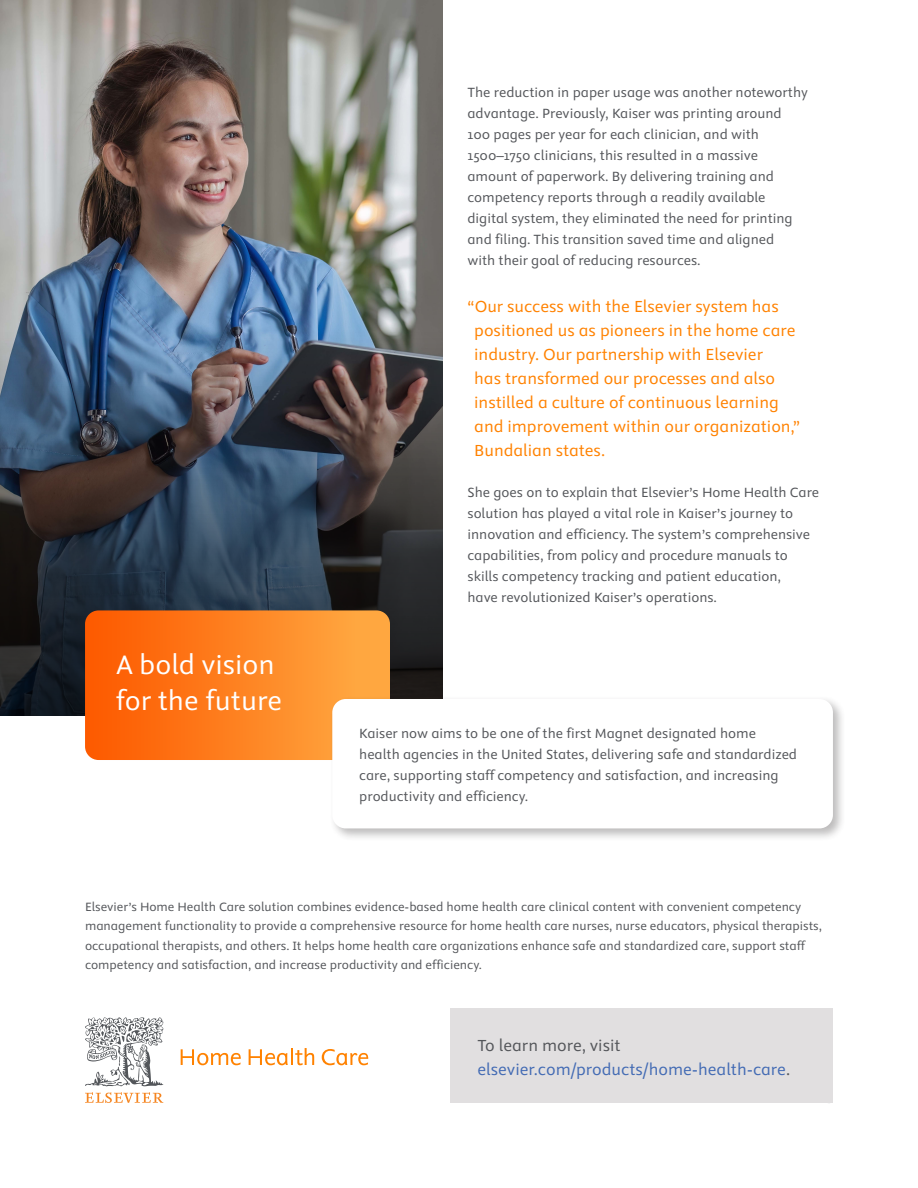
<style>
.page{position:relative;width:918px;height:1188px;background:#fff}
.page>*{position:absolute;margin:0;border:0;box-sizing:border-box;transform-origin:0 0}
.Header_1{font:30px/36px "Elsevier Sans";color:#fff}
.In-line_quote{font:18px/24px "Elsevier Sans";color:#ff8200}
.Intro_Text{font:18px/24px "Elsevier Sans";color:#436bb4}
.Body_copy{font:15px/21px "Elsevier Sans";color:#54565a}
.Body_copy-2{font:13.5px/19.5px "Elsevier Sans";color:#54565a}
.s1{color:#54565a}
</style>
<div class="page">
<svg style="left:85px;top:1092px;width:78px;height:11px"></svg>
<svg style="left:85px;top:1017px;width:78px;height:69px"></svg>
<svg style="left:181px;top:1049px;width:60px;height:16px"></svg>
<svg style="left:249px;top:1048px;width:65px;height:17px"></svg>
<svg style="left:322px;top:1049px;width:46px;height:16px"></svg>
<img style="left:0;top:0;width:442px;height:716px">
<svg style="left:85px;top:610px;width:305px;height:150px;background:#fc7e1f"></svg>
<div style="left:329px;top:696px;width:517px;height:145px;background:#231f20;opacity:.3"></div>
<div style="left:332px;top:699px;width:501px;height:129px;background:#fff;border-radius:14px"></div>
<div style="left:450px;top:1008px;width:383px;height:95px;background:#e1dfe0"></div>
<p class="Header_1" style="left:116px;top:647px;width:168px">A bold vision for the future</p>
<p class="Body_copy" style="left:468px;top:83px;width:342px">The reduction in paper usage was another noteworthy advantage. Previously, Kaiser was printing around 100 pages per year for each clinician, and with 1500–1750 clinicians, this resulted in a massive amount of paperwork. By delivering training and competency reports through a readily available digital system, they eliminated the need for printing and filing. This transition saved time and aligned<br>with their goal of reducing resources.</p>
<p class="In-line_quote" style="left:474px;top:295px;width:327px;text-indent:-7px">“Our success with the Elsevier system has positioned us as pioneers in the home care industry. Our partnership with Elsevier<br>has transformed our processes and also instilled a culture of continuous learning and improvement within our organization,” Bundalian states.</p>
<p class="Body_copy" style="left:468px;top:482px;width:353px">She goes on to explain that Elsevier’s Home Health Care solution has played a vital role in Kaiser’s journey to innovation and efficiency. The system’s comprehensive capabilities, from policy and procedure manuals to skills competency tracking and patient education,<br>have revolutionized Kaiser’s operations.</p>
<p class="Body_copy" style="left:359px;top:724px;width:439px">Kaiser now aims to be one of the first Magnet designated home health agencies in the United States, delivering safe and standardized care, supporting staff competency and satisfaction, and increasing productivity and efficiency.</p>
<p class="Body_copy-2" style="left:85px;top:897px;width:739px">Elsevier’s Home Health Care solution combines evidence-based home health care clinical content with convenient competency management functionality to provide a comprehensive resource for home health care nurses, nurse educators, physical therapists, occupational therapists, and others. It helps home health care organizations enhance safe and standardized care, support staff competency and satisfaction, and increase productivity and efficiency.</p>
<p class="Intro_Text" style="left:477px;top:1034px;width:314px"><span class="s1">To learn more, visit </span>elsevier.com/products/home-health-care<span class="s1">.</span></p>
</div>
